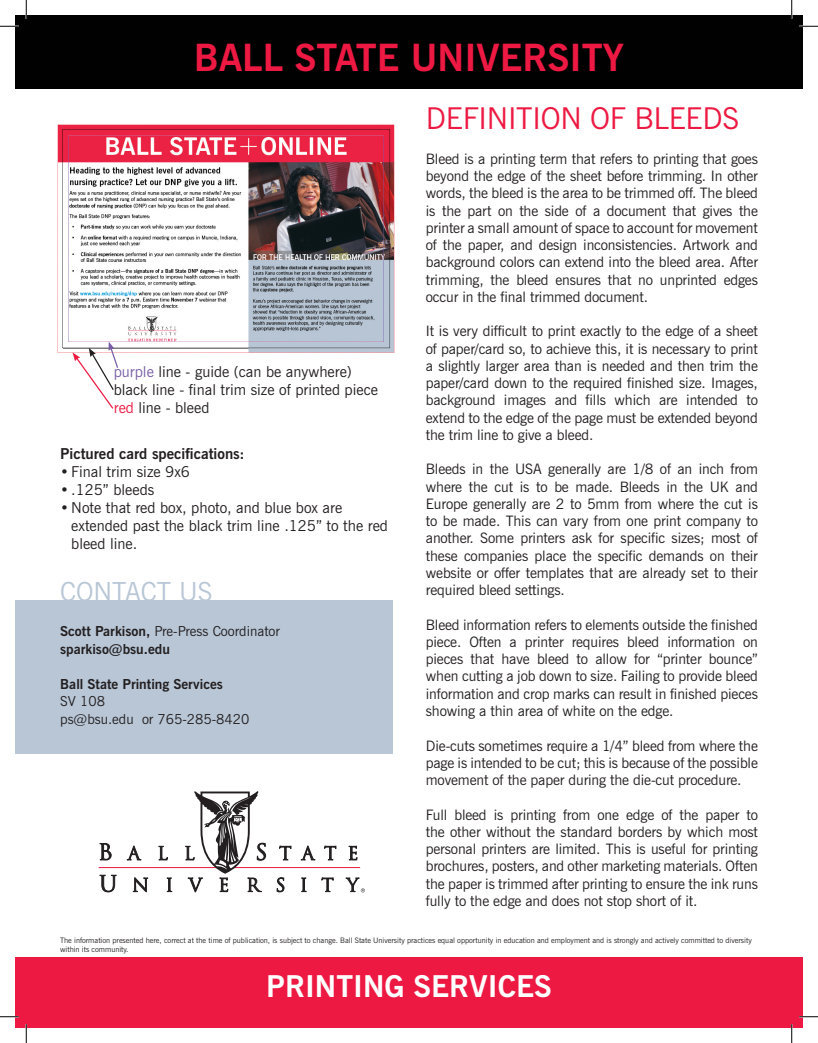
<style>
.page{position:relative;width:818px;height:1043px;background:#fff}
.page>*{position:absolute;margin:0;border:0;box-sizing:border-box;transform-origin:0 0}
.t1{font:700 37.5px "News Gothic BT";color:#ed1942}
.t2{font:30px "News Gothic BT";letter-spacing:-.01em;color:#ed1942}
.t3{font:700 30px "News Gothic BT";color:#fff}
.t4{font:26.25px "News Gothic BT";color:#b8c6d6}
.t5{font:15px/18px "News Gothic BT";color:#231f20}
.t6{font:700 15px "News Gothic BT";color:#231f20}
.t7{font:14.38px/17.2px "News Gothic BT";letter-spacing:-.01em;color:#231f20;text-align:justify}
.t8{font:700 13.75px/17.5px "News Gothic BT";color:#231f20}
.t9{font:13.75px/17.5px "News Gothic BT";color:#231f20}
.t10{font:7.5px/9px "News Gothic BT";color:#231f20}
.s1{color:#775da7}
.s2{color:#ed1942}
.s3{font-weight:400}
</style>
<div class="page">
<div style="left:15px;top:600px;width:377px;height:153px;background:#b8c6d6"></div>
<div style="left:15px;top:957px;width:787px;height:71px;background:#ed1942"></div>
<div style="left:15px;top:15px;width:787px;height:74px;background:#010101"></div>
<img style="left:57px;top:124px;width:338px;height:230px">
<svg style="left:73px;top:341px;width:46px;height:68px"></svg>
<hr style="left:99px;top:867px;width:118px;height:1px;background:#ed1942">
<hr style="left:233px;top:867px;width:127px;height:1px;background:#ed1942">
<svg style="left:100px;top:843px;width:11px;height:17px"></svg>
<svg style="left:127px;top:845px;width:14px;height:15px"></svg>
<svg style="left:159px;top:846px;width:9px;height:14px"></svg>
<svg style="left:279px;top:845px;width:12px;height:15px"></svg>
<svg style="left:301px;top:845px;width:14px;height:15px"></svg>
<svg style="left:324px;top:845px;width:12px;height:15px"></svg>
<svg style="left:349px;top:846px;width:8px;height:14px"></svg>
<svg style="left:100px;top:875px;width:16px;height:17px"></svg>
<svg style="left:133px;top:877px;width:15px;height:15px"></svg>
<svg style="left:167px;top:877px;width:5px;height:14px"></svg>
<svg style="left:277px;top:877px;width:7px;height:15px"></svg>
<svg style="left:301px;top:877px;width:5px;height:14px"></svg>
<svg style="left:321px;top:877px;width:12px;height:14px"></svg>
<svg style="left:346px;top:877px;width:19px;height:15px"></svg>
<svg style="left:185px;top:791px;width:81px;height:101px"></svg>
<svg style="left:0;top:25px;width:19px;height:2px"></svg>
<svg style="left:799px;top:25px;width:19px;height:2px"></svg>
<svg style="left:0;top:1016px;width:19px;height:1px"></svg>
<svg style="left:799px;top:1015px;width:19px;height:2px"></svg>
<svg style="left:25px;top:0;width:2px;height:19px"></svg>
<svg style="left:25px;top:1024px;width:2px;height:18px"></svg>
<svg style="left:790px;top:0;width:2px;height:19px"></svg>
<svg style="left:790px;top:1024px;width:2px;height:18px"></svg>
<h1 class="t1" style="left:194px;top:35px;width:431px">BALL STATE UNIVERSITY</h1>
<p class="t5" style="left:114px;top:363px;width:265px"><span class="s1">purple</span> line - guide (can be anywhere) black line - final trim size of printed piece <span class="s2">red</span> line - bleed</p>
<p class="t6" style="left:60px;top:444px;width:186px">Pictured card specifications:</p>
<p class="t5" style="left:60px;top:462px;width:131px">• Final trim size 9x6</p>
<p class="t5" style="left:60px;top:480px;width:96px">• .125” bleeds</p>
<p class="t5" style="left:71px;top:498px;width:318px;text-indent:-11px">• Note that red box, photo, and blue box are extended past the black trim line .125” to the red bleed line.</p>
<h3 class="t4" style="left:60px;top:575px;width:154px">CONTACT US</h3>
<p class="t8" style="left:60px;top:622px;width:221px">Scott Parkison, <span class="s3">Pre-Press Coordinator </span>sparkiso@bsu.edu</p>
<p class="t8" style="left:60px;top:674px;width:164px">Ball State Printing Services</p>
<p class="t9" style="left:60px;top:692px;width:191px">SV 108<br>ps@bsu.edu or 765-285-8420</p>
<h2 class="t2" style="left:426px;top:100px;width:315px">DEFINITION OF BLEEDS</h2>
<p class="t7" style="left:426px;top:150px;width:333px">Bleed is a printing term that refers to printing that goes beyond the edge of the sheet before trimming. In other words, the bleed is the area to be trimmed off. The bleed is the part on the side of a document that gives the printer a small amount of space to account for movement of the paper, and design inconsistencies. Artwork and background colors can extend into the bleed area. After trimming, the bleed ensures that no unprinted edges occur in the final trimmed document.</p>
<p class="t7" style="left:426px;top:322px;width:333px">It is very difficult to print exactly to the edge of a sheet of paper/card so, to achieve this, it is necessary to print a slightly larger area than is needed and then trim the paper/card down to the required finished size. Images, background images and fills which are intended to extend to the edge of the page must be extended beyond the trim line to give a bleed.</p>
<p class="t7" style="left:426px;top:460px;width:333px">Bleeds in the USA generally are 1/8 of an inch from where the cut is to be made. Bleeds in the UK and Europe generally are 2 to 5mm from where the cut is to be made. This can vary from one print company to another. Some printers ask for specific sizes; most of these companies place the specific demands on their website or offer templates that are already set to their required bleed settings.</p>
<p class="t7" style="left:426px;top:616px;width:333px">Bleed information refers to elements outside the finished piece. Often a printer requires bleed information on pieces that have bleed to allow for “printer bounce” when cutting a job down to size. Failing to provide bleed information and crop marks can result in finished pieces showing a thin area of white on the edge.</p>
<p class="t7" style="left:426px;top:736px;width:333px">Die-cuts sometimes require a 1/4” bleed from where the page is intended to be cut; this is because of the possible movement of the paper during the die-cut procedure.</p>
<p class="t7" style="left:426px;top:805px;width:333px">Full bleed is printing from one edge of the paper to the other without the standard borders by which most personal printers are limited. This is useful for printing brochures, posters, and other marketing materials. Often the paper is trimmed after printing to ensure the ink runs fully to the edge and does not stop short of it.</p>
<p class="t10" style="left:60px;top:936px;width:693px">The information presented here, correct at the time of publication, is subject to change. Ball State University practices equal opportunity in education and employment and is strongly and actively committed to diversity within its community.</p>
<h2 class="t3" style="left:266px;top:968px;width:287px">PRINTING SERVICES</h2>
</div>
